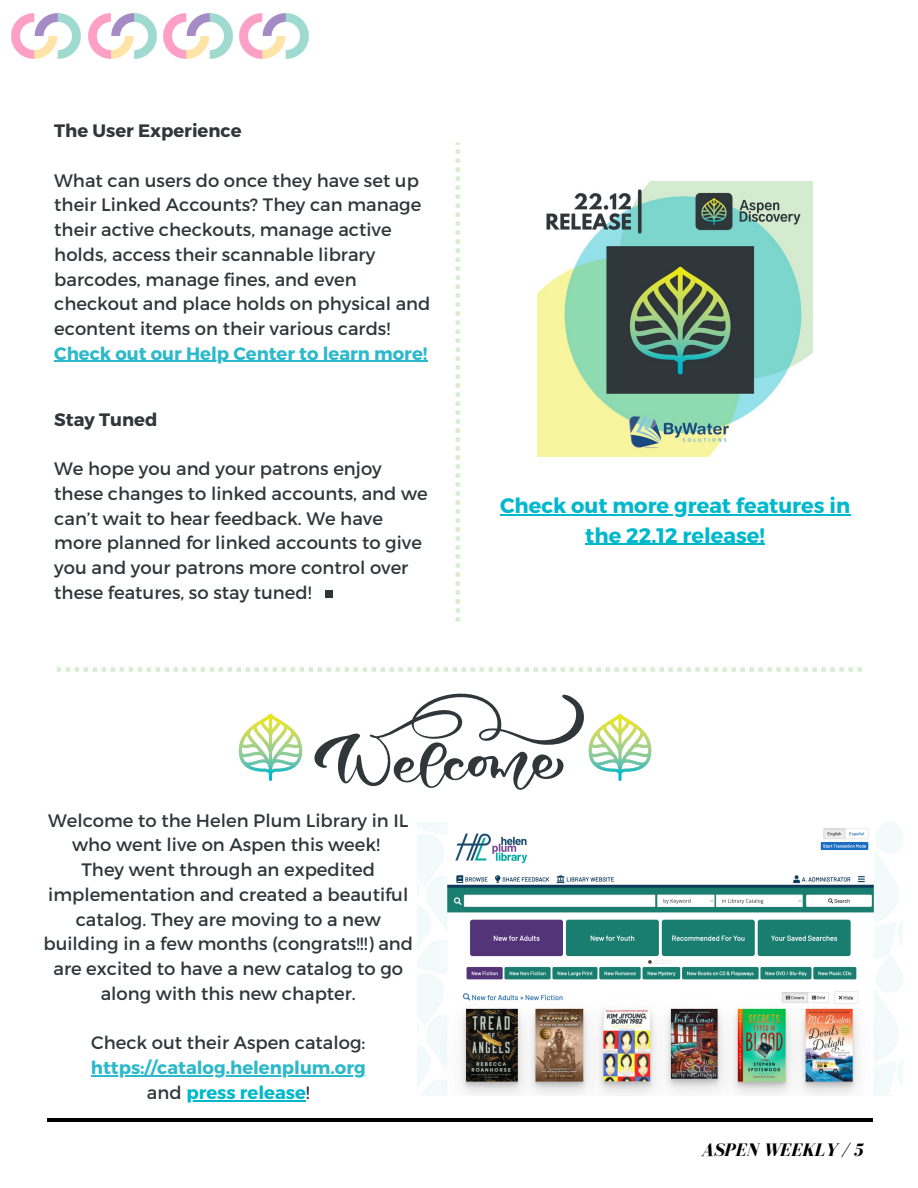
<style>
.page{position:relative;width:918px;height:1188px;background:#fff}
.page>*{position:absolute;margin:0;border:0;box-sizing:border-box;transform-origin:0 0}
.t1{font:700 21px/29.2px "Montserrat";color:#00b8cc;text-align:center}
.t2{font:italic 700 18.75px "Bodoni FLF";color:#000}
.t3{font:18px/24.8px "Montserrat";color:#2f373b}
.t4{font:700 18px/24.8px "Montserrat";color:#2db9cb;text-align:center}
.t5{font:700 18px "Montserrat";color:#2f373b}
.s1{font-weight:400;color:#2f373b}
.s2{color:#00b8cc}
</style>
<div class="page">
<hr style="left:47px;top:1118px;width:826px;height:4px;background:#000">
<div style="left:325px;top:590px;width:8px;height:8px;background:#2f373b"></div>
<img style="left:12px;top:13px;width:68px;height:45px">
<img style="left:88px;top:13px;width:69px;height:45px">
<img style="left:164px;top:13px;width:68px;height:45px">
<img style="left:240px;top:13px;width:69px;height:45px">
<svg style="left:57px;top:667px;width:805px;height:5px"></svg>
<svg style="left:456px;top:142px;width:4px;height:480px"></svg>
<img style="left:537px;top:181px;width:276px;height:276px">
<img style="left:597px;top:713px;width:55px;height:68px">
<svg style="left:316px;top:693px;width:281px;height:97px"></svg>
<img style="left:417px;top:823px;width:485px;height:273px">
<hr style="left:54px;top:361px;width:373px;height:1px;background:#2db9cb">
<hr style="left:500px;top:514px;width:350px;height:2px;background:#00b8cc">
<hr style="left:585px;top:544px;width:180px;height:1px;background:#00b8cc">
<hr style="left:91px;top:1075px;width:275px;height:1px;background:#2db9cb">
<hr style="left:186px;top:1100px;width:120px;height:1px;background:#00b8cc">
<img style="left:238px;top:713px;width:78px;height:68px">
<p class="t5" style="left:54px;top:119px;width:189px">The User Experience</p>
<p class="t3" style="left:54px;top:167px;width:378px">What can users do once they have set up their Linked Accounts? They can manage their active checkouts, manage active holds, access their scannable library barcodes, manage fines, and even checkout and place holds on physical and econtent items on their various cards!</p>
<p class="t4" style="left:54px;top:340px;width:375px">Check out our Help Center to learn more!</p>
<p class="t5" style="left:54px;top:407px;width:105px">Stay Tuned</p>
<p class="t3" style="left:54px;top:455px;width:375px">We hope you and your patrons enjoy these changes to linked accounts, and we can’t wait to hear feedback. We have more planned for linked accounts to give you and your patrons more control over these features, so stay tuned!</p>
<p class="t1" style="left:500px;top:490px;width:352px">Check out more great features in the 22.12 release!</p>
<p class="t3" style="left:43px;top:807px;width:371px;text-align:center">Welcome to the Helen Plum Library in IL who went live on Aspen this week!<br>They went through an expedited implementation and created a beautiful catalog. They are moving to a new building in a few months (congrats!!!) and are excited to have a new catalog to go along with this new chapter.</p>
<p class="t3" style="left:91px;top:1030px;width:276px">Check out their Aspen catalog:</p>
<p class="t4" style="left:91px;top:1055px;width:276px">https://catalog.helenplum.org <span class="s1">and</span> <span class="s2">press release</span><span class="s1">!</span></p>
<p class="t2" style="left:701px;top:1140px;width:165px">ASPEN WEEKLY / 5</p>
</div>
